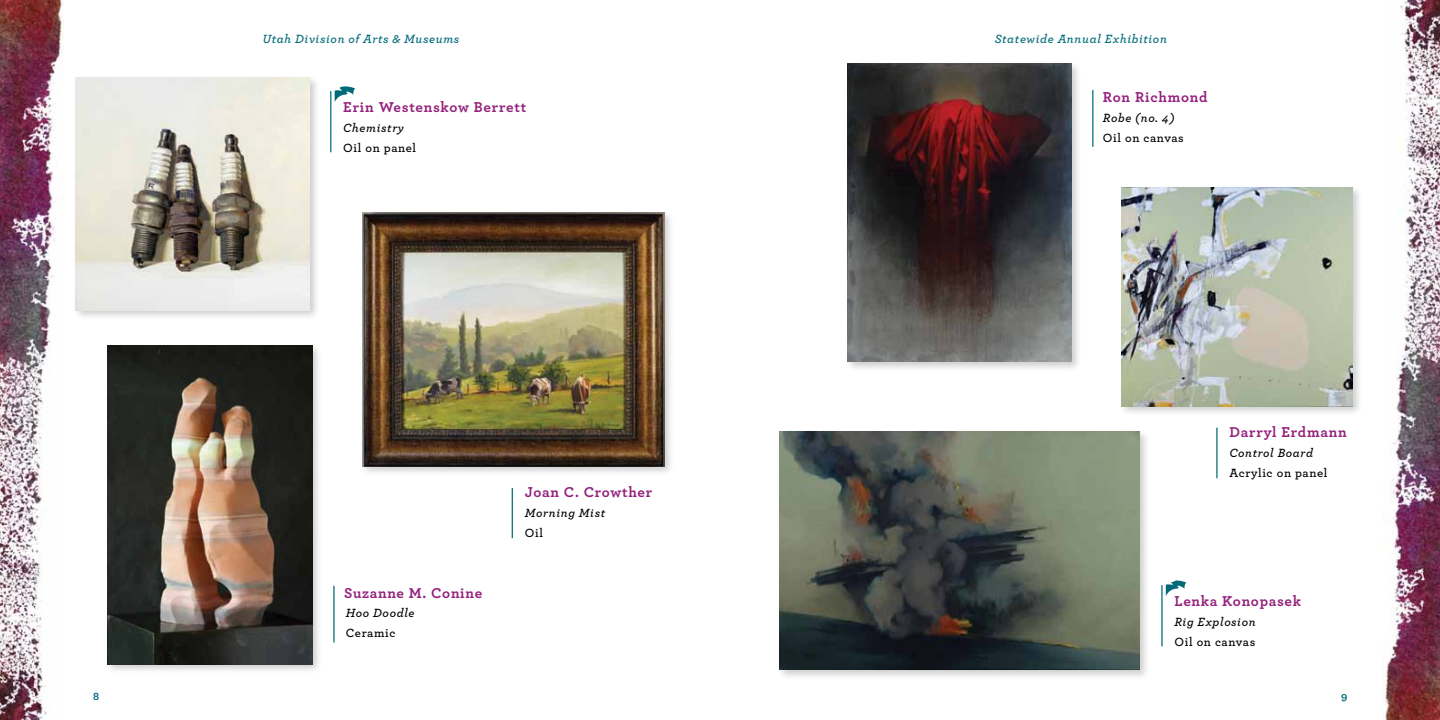
<style>
.page{position:relative;width:1440px;height:720px;background:#fff}
.page>*{position:absolute;margin:0;border:0;box-sizing:border-box;transform-origin:0 0}
.t1{font:700 15px "Archer";letter-spacing:.05em;color:#94217d}
.t2{font:600 12.5px/20px "Archer";letter-spacing:.05em;color:#000}
.t3{font:italic 600 12.5px/20px "Archer";letter-spacing:.05em;color:#000}
.t4{font:italic 600 12.5px "Archer";letter-spacing:.05em;color:#006a79}
.t5{font:700 11.25px "Archer";color:#006a79}
.s1{font-style:italic}
.s2{font-style:normal}
</style>
<div class="page">
<img style="left:1383px;top:0;width:57px;height:720px">
<img style="left:0;top:0;width:63px;height:720px">
<div style="left:845px;top:61px;width:237px;height:311px;background:#000;opacity:.2"></div>
<img style="left:848px;top:64px;width:224px;height:298px">
<div style="left:776px;top:428px;width:375px;height:253px;background:#000;opacity:.2"></div>
<img style="left:779px;top:431px;width:361px;height:239px">
<hr style="left:1092px;top:90px;width:1px;height:57px;background:#006a79">
<div style="left:73px;top:75px;width:247px;height:246px;background:#000;opacity:.2"></div>
<img style="left:76px;top:78px;width:233px;height:232px">
<div style="left:1119px;top:185px;width:245px;height:232px;background:#000;opacity:.2"></div>
<img style="left:1122px;top:188px;width:231px;height:218px">
<hr style="left:1216px;top:428px;width:2px;height:50px;background:#006a79">
<div style="left:104px;top:343px;width:219px;height:332px;background:#000;opacity:.2"></div>
<img style="left:107px;top:346px;width:205px;height:318px">
<hr style="left:333px;top:586px;width:2px;height:56px;background:#006a79">
<div style="left:360px;top:210px;width:315px;height:267px;background:#000;opacity:.2"></div>
<img style="left:363px;top:213px;width:301px;height:253px">
<hr style="left:512px;top:488px;width:1px;height:50px;background:#006a79">
<hr style="left:1161px;top:585px;width:2px;height:61px;background:#006a79">
<svg style="left:1166px;top:580px;width:20px;height:16px"></svg>
<hr style="left:330px;top:91px;width:1px;height:61px;background:#006a79">
<svg style="left:335px;top:86px;width:20px;height:16px"></svg>
<p class="t5" style="left:93px;top:688px;width:8px">8</p>
<p class="t4" style="left:262px;top:29px;width:198px">Utah Division of Arts &amp; Museums</p>
<p class="t4" style="left:995px;top:29px;width:174px">Statewide Annual Exhibition</p>
<p class="t1" style="left:343px;top:95px;width:184px">Erin Westenskow Berrett</p>
<p class="t2" style="left:343px;top:117px;width:74px"><span class="s1">Chemistry<br></span>Oil on panel</p>
<p class="t1" style="left:344px;top:581px;width:140px">Suzanne M. Conine</p>
<p class="t3" style="left:346px;top:602px;width:70px">Hoo Doodle<br><span class="s2">Ceramic</span></p>
<p class="t1" style="left:525px;top:480px;width:129px">Joan C. Crowther</p>
<p class="t3" style="left:525px;top:502px;width:82px">Morning Mist<br><span class="s2">Oil</span></p>
<p class="t1" style="left:1103px;top:85px;width:106px">Ron Richmond</p>
<p class="t2" style="left:1103px;top:107px;width:82px"><span class="s1">Robe (no. 4)<br></span>Oil on canvas</p>
<p class="t1" style="left:1229px;top:421px;width:119px">Darryl Erdmann</p>
<p class="t2" style="left:1229px;top:442px;width:99px"><span class="s1">Control Board<br></span>Acrylic on panel</p>
<p class="t1" style="left:1174px;top:589px;width:128px">Lenka Konopasek</p>
<p class="t3" style="left:1174px;top:611px;width:83px">Rig Explosion<br><span class="s2">Oil on canvas</span></p>
<p class="t5" style="left:1341px;top:688px;width:8px">9</p>
</div>
